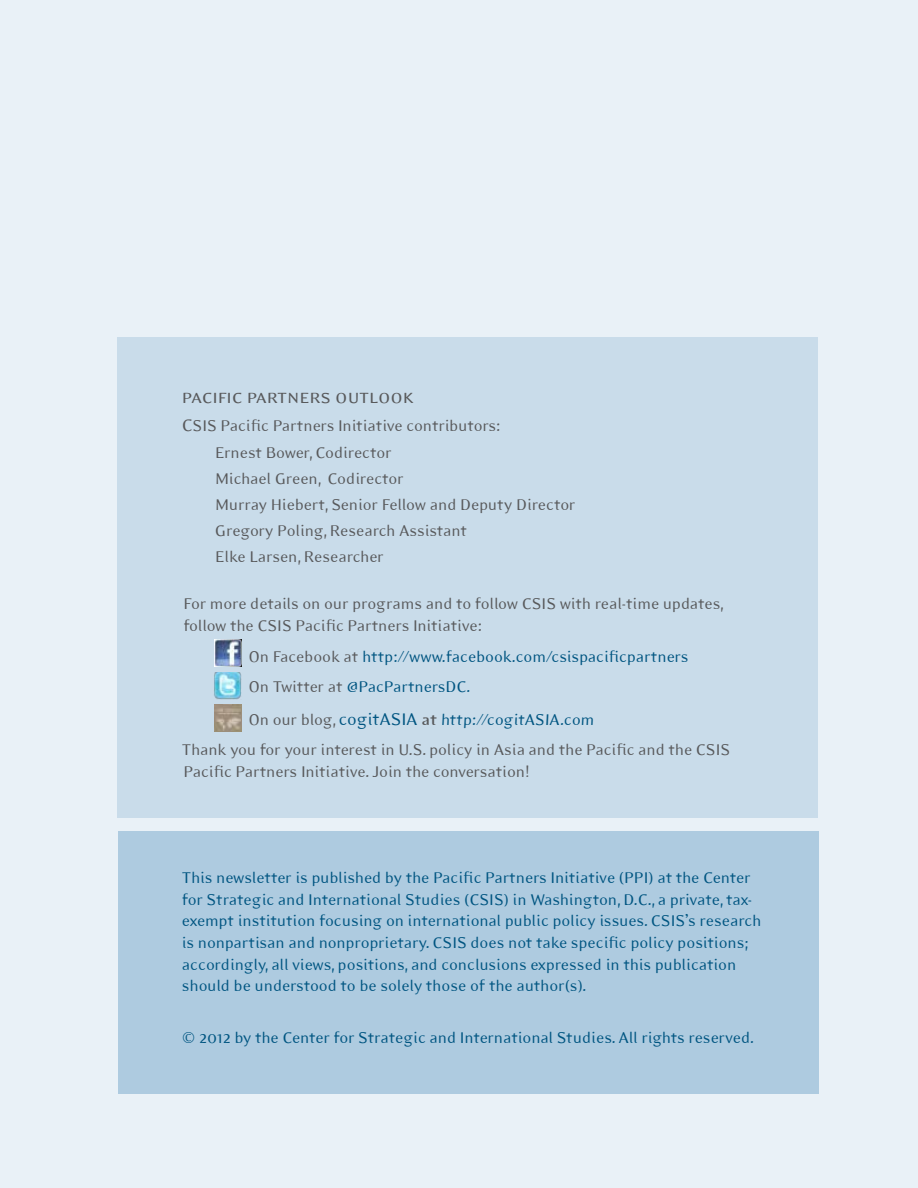
<style>
.page{position:relative;width:918px;height:1188px;background:#e9f1f7}
.page>*{position:absolute;margin:0;border:0;box-sizing:border-box;transform-origin:0 0}
.t1{font:21px "Eidetic Modern Smallcaps";letter-spacing:-.005em;color:#58595b}
.t2{font:18px/21.6px "Eidetic Modern";letter-spacing:-.01em;color:#005581}
.t3{font:18px/26.4px "Eidetic Modern";letter-spacing:-.01em;color:#58595b}
.s1{font-size:19.5px}
.s2{color:#58595b}
.s3{font-size:19.5px;color:#005581}
.s4{font-weight:700}
.s5{color:#005581}
</style>
<div class="page">
<div style="left:117px;top:337px;width:701px;height:481px;background:#c9dcea"></div>
<div style="left:118px;top:831px;width:700px;height:263px;background:#aecbe0"></div>
<img style="left:215px;top:640px;width:26px;height:27px">
<img style="left:214px;top:673px;width:27px;height:26px">
<img style="left:215px;top:704px;width:27px;height:27px">
<p class="t1" style="left:182px;top:385px;width:234px">pacific partners outlook</p>
<p class="t3" style="left:215px;top:412px;width:362px;text-indent:-33px"><span class="s1">C</span>SIS Pacific Partners Initiative contributors:<br>Ernest Bower, Codirector<br>Michael Green, Codirector<br>Murray Hiebert, Senior Fellow and Deputy Director Gregory Poling, Research Assistant<br>Elke Larsen, Researcher</p>
<p class="t3" style="left:183px;top:593px;width:542px;line-height:21.6px">For more details on our programs and to follow CSIS with real-time updates, follow the CSIS Pacific Partners Initiative:</p>
<p class="t2" style="left:249px;top:641px;width:441px;line-height:30.6px"><span class="s2">On Facebook at</span> http://www.facebook.com/csispacificpartners<br><span class="s2">On Twitter at</span> @PacPartnersDC.</p>
<p class="t3" style="left:182px;top:704px;width:550px;line-height:30.6px;text-indent:67px">On our blog, <span class="s3">cogitASIA</span> <span class="s4">at</span> <span class="s5">http://cogitASIA.com<br></span>Thank you for your interest in U.S. policy in Asia and the Pacific and the CSIS</p>
<p class="t3" style="left:183px;top:758px;width:348px">Pacific Partners Initiative. Join the conversation!</p>
<p class="t2" style="left:182px;top:867px;width:581px">This newsletter is published by the Pacific Partners Initiative (PPI) at the Center for Strategic and International Studies (CSIS) in Washington, D.C., a private, tax&shy;exempt institution focusing on international public policy issues. CSIS’s research is nonpartisan and nonproprietary. CSIS does not take specific policy positions; accordingly, all views, positions, and conclusions expressed in this publication should be understood to be solely those of the author(s).</p>
<p class="t2" style="left:182px;top:1027px;width:574px">© 2012 by the Center for Strategic and International Studies. All rights reserved.</p>
</div>
